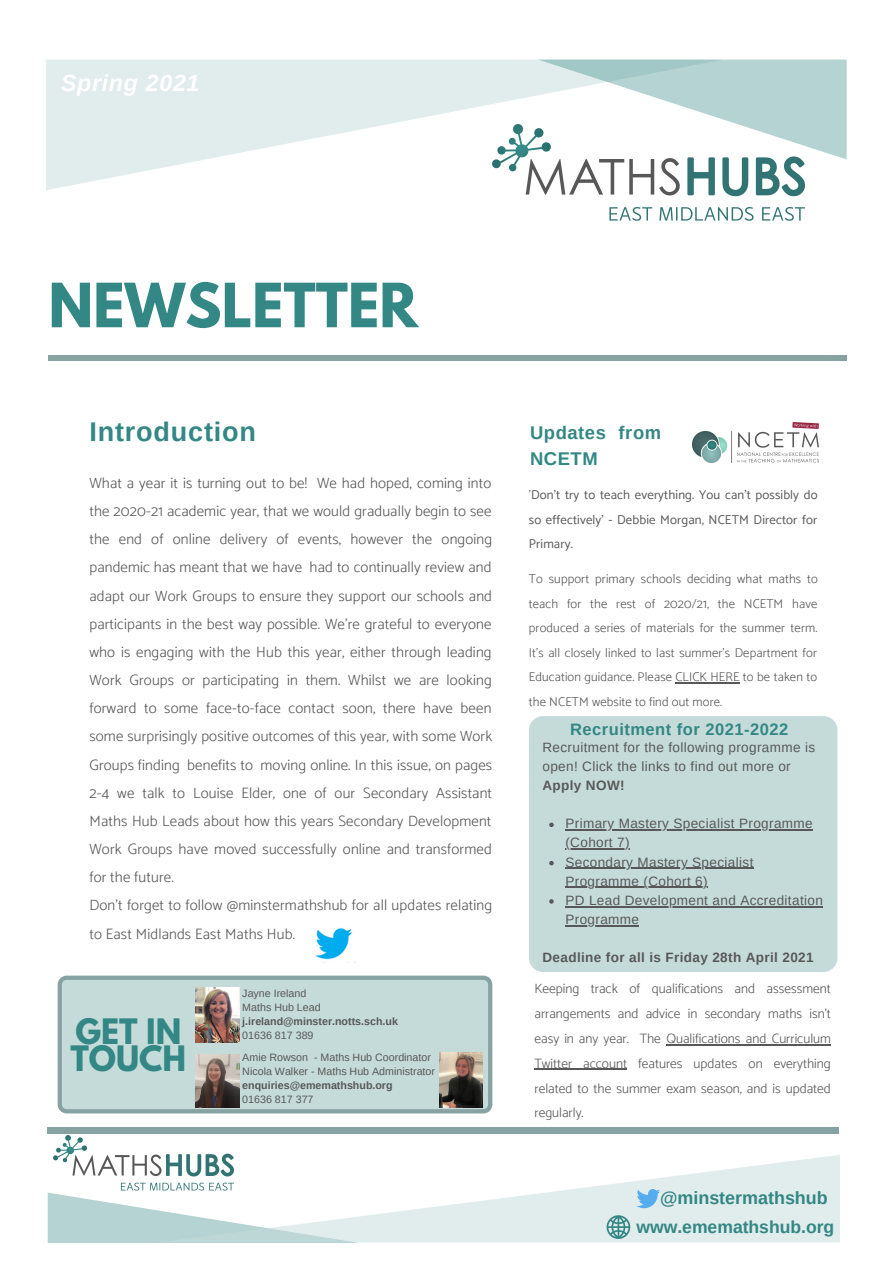
<style>
.page{position:relative;width:894px;height:1264px;background:#fff}
.page>*{position:absolute;margin:0;border:0;box-sizing:border-box;transform-origin:0 0}
.t1{font:700 54px "League Spartan";color:#338784}
.t2{font:700 31.05px/27.5px "League Spartan";color:#338784}
.t3{font:700 27px "Arimo";letter-spacing:.03em;color:#338784}
.t4{font:italic 700 23.25px "Arimo";letter-spacing:.03em;color:#fff}
.t5{font:700 18.45px/25.5px "Arimo";letter-spacing:.03em;color:#338784}
.t6{font:700 17.85px "Arimo";color:#338784}
.t7{font:700 17.55px "Arimo";color:#338784}
.t8{font:700 16.5px "Arimo";letter-spacing:.03em;color:#338784}
.t9{font:300 15px/28.2px "Catamaran";letter-spacing:.01em;color:#585858;text-align:justify}
.t10{font:300 13.5px/24.8px "Catamaran";color:#585858;text-align:justify}
.t11{font:13.5px/19.2px "Arimo";letter-spacing:.025em;color:#585858}
.t12{font:700 13.5px "Arimo";letter-spacing:.025em;color:#585858}
.t13{font:300 12.75px/24.5px "Catamaran";letter-spacing:.01em;color:#585858;text-align:justify}
.t14{font:12.75px/24.6px "Catamaran";letter-spacing:.01em;color:#585858;text-align:justify}
.t15{font:10.65px "Arimo";color:#585858}
.t16{font:700 10.65px "Arimo";color:#585858}
.s1{font-weight:300}
.s2{font-weight:700}
</style>
<div class="page">
<img style="left:525px;top:159px;width:279px;height:62px">
<div style="left:48px;top:355px;width:798px;height:6px;background:#87a3a1"></div>
<svg style="left:46px;top:60px;width:677px;height:130px;fill:#e1ecec"></svg>
<svg style="left:538px;top:60px;width:308px;height:99px"></svg>
<svg style="left:48px;top:1192px;width:108px;height:50px"></svg>
<svg style="left:156px;top:1155px;width:683px;height:87px;fill:#e1ecec"></svg>
<img style="left:53px;top:1135px;width:181px;height:57px">
<div style="left:48px;top:1127px;width:790px;height:6px;background:#87a3a1"></div>
<svg style="left:606px;top:1215px;width:24px;height:23px"></svg>
<svg style="left:636px;top:1188px;width:24px;height:20px"></svg>
<svg style="left:58px;top:975px;width:434px;height:138px;background:#c0d6d5"></svg>
<img style="left:196px;top:1054px;width:44px;height:53px">
<img style="left:196px;top:987px;width:44px;height:55px">
<img style="left:439px;top:1052px;width:43px;height:55px">
<div style="left:528px;top:716px;width:309px;height:256px;background:#c5dbda;border-radius:14px"></div>
<svg style="left:549px;top:822px;width:4px;height:5px"></svg>
<hr style="left:565px;top:829px;width:247px;height:1px;background:#585858">
<hr style="left:565px;top:848px;width:64px;height:1px;background:#585858">
<svg style="left:549px;top:860px;width:4px;height:5px"></svg>
<hr style="left:565px;top:867px;width:188px;height:1px;background:#585858">
<hr style="left:565px;top:886px;width:142px;height:1px;background:#585858">
<svg style="left:549px;top:899px;width:4px;height:4px"></svg>
<hr style="left:565px;top:906px;width:258px;height:1px;background:#585858">
<hr style="left:565px;top:925px;width:74px;height:1px;background:#585858">
<img style="left:692px;top:422px;width:126px;height:40px">
<hr style="left:675px;top:682px;width:64px;height:1px;background:#585858">
<hr style="left:666px;top:1044px;width:164px;height:1px;background:#585858">
<hr style="left:534px;top:1068px;width:93px;height:1px;background:#585858">
<img style="left:315px;top:928px;width:38px;height:32px">
<p class="t4" style="left:61px;top:70px;width:140px">Spring 2021</p>
<p class="t1" style="left:48px;top:279px;width:371px">NEWSLETTER</p>
<p class="t3" style="left:89px;top:417px;width:168px">Introduction</p>
<p class="t9" style="left:89px;top:468px;width:404px">What a year it is turning out to be! We had hoped, coming into the 2020-21 academic year, that we would gradually begin to see the end of online delivery of events, however the ongoing pandemic has meant that we have had to continually review and adapt our Work Groups to ensure they support our schools and participants in the best way possible. We're grateful to everyone who is engaging with the Hub this year, either through leading Work Groups or participating in them. Whilst we are looking forward to some face-to-face contact soon, there have been some surprisingly positive outcomes of this year, with some Work Groups finding benefits to moving online. In this issue, on pages 2-4 we talk to Louise Elder, one of our Secondary Assistant Maths Hub Leads about how this years Secondary Development Work Groups have moved successfully online and transformed for the future.</p>
<p class="t9" style="left:89px;top:891px;width:404px">Don't forget to follow @minstermathshub for all updates relating to East Midlands East Maths Hub.</p>
<p class="t2" style="left:70px;top:1021px;width:117px">GET IN<br>TOUCH</p>
<p class="t15" style="left:242px;top:987px;width:66px">Jayne Ireland</p>
<p class="t15" style="left:242px;top:1001px;width:80px">Maths Hub Lead</p>
<p class="t16" style="left:242px;top:1015px;width:157px">j.ireland@minster.notts.sch.uk</p>
<p class="t15" style="left:242px;top:1029px;width:73px">01636 817 389</p>
<p class="t15" style="left:242px;top:1051px;width:190px">Amie Rowson - Maths Hub Coordinator</p>
<p class="t15" style="left:242px;top:1065px;width:194px">Nicola Walker - Maths Hub Administrator</p>
<p class="t16" style="left:242px;top:1079px;width:152px">enquiries@ememathshub.org</p>
<p class="t15" style="left:242px;top:1093px;width:73px">01636 817 377</p>
<p class="t5" style="left:530px;top:420px;width:133px">Updates from<br>NCETM</p>
<p class="t14" style="left:528px;top:482px;width:290px"><span class="s1">'</span>Don’t try to teach everything. You can’t possibly do so effectively’ - Debbie Morgan, NCETM Director for Primary.</p>
<p class="t13" style="left:528px;top:567px;width:290px">To support primary schools deciding what maths to teach for the rest of 2020/21, the NCETM have produced a series of materials for the summer term.<br>It’s all closely linked to last summer’s Department for Education guidance. Please CLICK HERE to be taken to the NCETM website to find out more.</p>
<p class="t8" style="left:570px;top:720px;width:220px">Recruitment for 2021-2022</p>
<p class="t11" style="left:542px;top:737px;width:274px">Recruitment for the following programme is open! Click the links to find out more or<br><span class="s2">Apply NOW!</span></p>
<p class="t11" style="left:565px;top:814px;width:249px">Primary Mastery Specialist Programme (Cohort 7)</p>
<p class="t11" style="left:565px;top:852px;width:189px">Secondary Mastery Specialist<br>Programme (Cohort 6)</p>
<p class="t11" style="left:565px;top:890px;width:259px">PD Lead Development and Accreditation<br>Programme</p>
<p class="t12" style="left:542px;top:950px;width:273px">Deadline for all is Friday 28th April 2021</p>
<p class="t10" style="left:534px;top:976px;width:298px">Keeping track of qualifications and assessment arrangements and advice in secondary maths isn’t easy in any year. The Qualifications and Curriculum Twitter account features updates on everything related to the summer exam season, and is updated regularly.</p>
<p class="t6" style="left:659px;top:1187px;width:169px">@minstermathshub</p>
<p class="t7" style="left:636px;top:1217px;width:199px">www.ememathshub.org</p>
</div>
